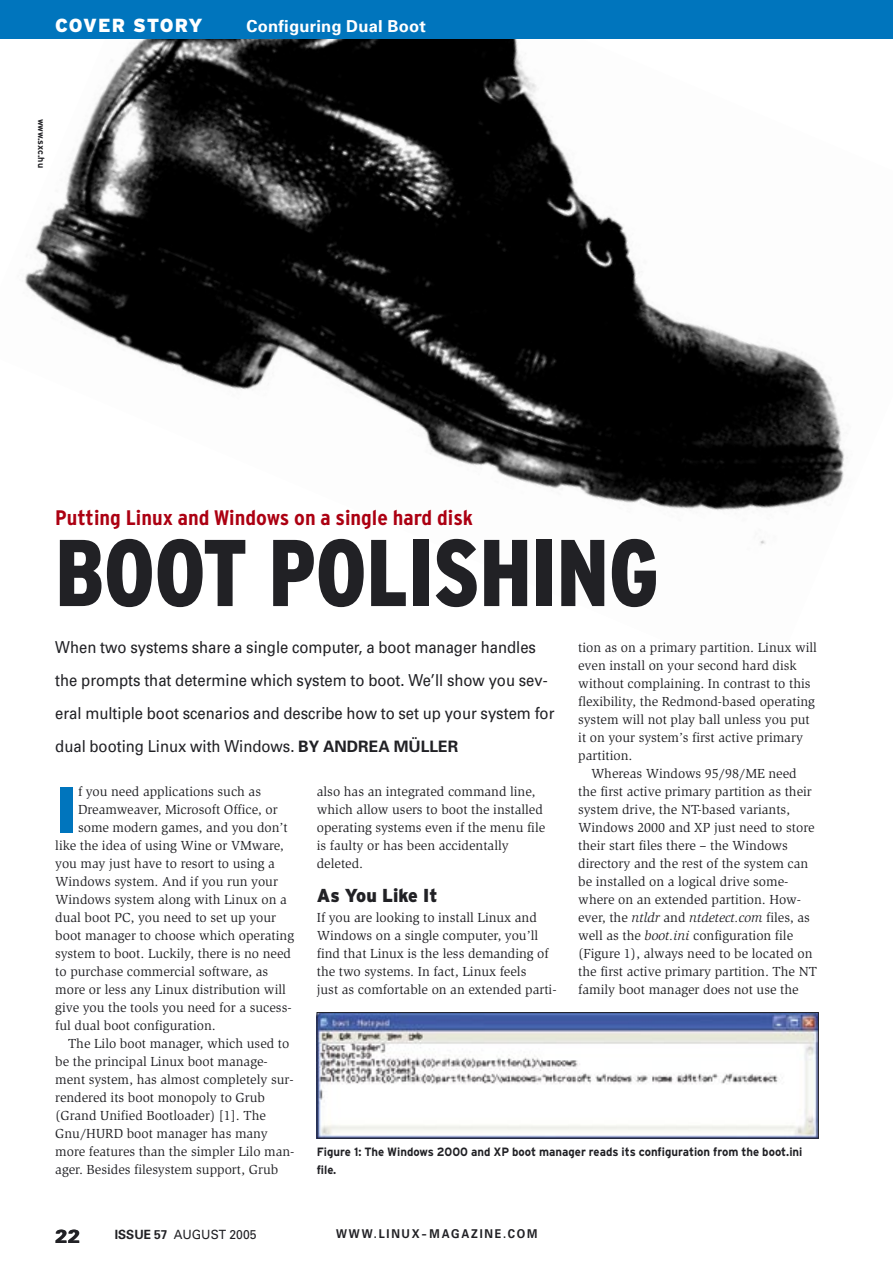
<style>
.page{position:relative;width:893px;height:1263px;background:#fff}
.page>*{position:absolute;margin:0;border:0;box-sizing:border-box;transform-origin:0 0}
._60_T{font:900 condensed 94.5px "Interstate";color:#212125;scale:.95 1}
._12_L_Initial{font:900 64.95px "Interstate";color:#0075bd}
._62_TD{font:700 condensed 21px "Interstate";color:#ac0012;scale:1.1 1}
._95_R{font:900 18.9px "Interstate";letter-spacing:.035em;color:#fff}
.Pagina{font:900 18.9px "Univers";color:#212125}
._19_ZT{font:900 18.75px "Interstate";color:#212125;scale:.95 1}
._65_V{font:16.5px/33px "Univers";color:#212125;scale:.9 1}
._95_RSW{font:700 16.5px "Univers";letter-spacing:.015em;color:#fff}
._10_L{font:13.5px/18px "Slimbach";color:#212125}
._12_L_Initial-2{font:13.5px "Slimbach";color:#212125}
._11_L_ohne{font:13.5px/18px "Slimbach";color:#212125}
.Marginalie{font:12.75px "Univers";color:#212125;scale:.95 1}
.Maginalie_URL{font:700 12.15px "Univers";letter-spacing:.16em;color:#212125;scale:.9 1}
._50_B{font:700 12px/18px "Interstate";color:#212125;scale:.95 1}
._55_BN{font:700 9px "Interstate";color:#212125}
.s1{font-weight:700;font-size:15.75px}
.s2{font-style:italic}
.s3{font-weight:700}
</style>
<div class="page">
<img style="left:0;top:38px;width:893px;height:507px">
<img style="left:319px;top:1014px;width:498px;height:122px">
<div style="left:317px;top:1012px;width:502px;height:126px;border:1px solid #212125"></div>
<div style="left:0;top:0;width:893px;height:38px;background:#0075bd"></div>
<p class="_95_R" style="left:55px;top:15px;width:149px">COVER STORY</p>
<p class="_95_RSW" style="left:247px;top:16px;width:181px">Configuring Dual Boot</p>
<p class="_55_BN" style="left:46px;top:119px;width:51px;rotate:90deg">www.sxc.hu</p>
<p class="_62_TD" style="left:55px;top:506px;width:381px">Putting Linux and Windows on a single hard disk</p>
<p class="_60_T" style="left:55px;top:520px;width:637px">BOOT POLISHING</p>
<p class="_65_V" style="left:55px;top:630px;width:556px">When two systems share a single computer, a boot manager handles the prompts that determine which system to boot. We’ll show you sev&shy;eral multiple boot scenarios and describe how to set up your system for dual booting Linux with Windows. <span class="s1">BY ANDREA MÜLLER</span></p>
<p class="_11_L_ohne" style="left:578px;top:639px;width:240px">tion as on a primary partition. Linux will even install on your second hard disk without complaining. In contrast to this flexibility, the Redmond-based operating system will not play ball unless you put it on your system’s first active primary partition.</p>
<p class="_10_L" style="left:578px;top:765px;width:240px;text-indent:13px">Whereas Windows 95/ 98/ ME need the first active primary partition as their system drive, the NT-based variants, Windows 2000 and XP just need to store their start files there – the Windows directory and the rest of the system can be installed on a logical drive some&shy;where on an extended partition. How&shy;ever, the <span class="s2">ntldr</span> and <span class="s2">ntdetect.com</span> files, as well as the <span class="s2">boot.ini</span> configuration file (Figure 1), always need to be located on the first active primary partition. The NT family boot manager does not use the</p>
<p class="_12_L_Initial" style="left:55px;top:772px;width:24px">I</p>
<p class="_12_L_Initial-2" style="left:78px;top:784px;width:185px">f you need applications such as</p>
<p class="_10_L" style="left:317px;top:783px;width:230px">also has an integrated command line, which allow users to boot the installed operating systems even if the menu file is faulty or has been accidentally deleted.</p>
<p class="_19_ZT" style="left:317px;top:885px;width:129px">As You Like It</p>
<p class="_11_L_ohne" style="left:317px;top:909px;width:241px">If you are looking to install Linux and Windows on a single computer, you’ll find that Linux is the less demanding of the two systems. In fact, Linux feels<br>just as comfortable on an extended parti-</p>
<p class="_12_L_Initial-2" style="left:78px;top:802px;width:201px">Dreamweaver, Microsoft Office, or</p>
<p class="_12_L_Initial-2" style="left:78px;top:820px;width:211px">some modern games, and you don’t</p>
<p class="_12_L_Initial-2" style="left:55px;top:838px;width:230px">like the idea of using Wine or VMware,</p>
<p class="_12_L_Initial-2" style="left:55px;top:856px;width:221px">you may just have to resort to using a</p>
<p class="_12_L_Initial-2" style="left:55px;top:874px;width:224px">Windows system. And if you run your</p>
<p class="_12_L_Initial-2" style="left:55px;top:892px;width:233px">Windows system along with Linux on a</p>
<p class="_12_L_Initial-2" style="left:55px;top:910px;width:222px">dual boot PC, you need to set up your</p>
<p class="_12_L_Initial-2" style="left:55px;top:928px;width:240px">boot manager to choose which operating</p>
<p class="_12_L_Initial-2" style="left:55px;top:946px;width:237px">system to boot. Luckily, there is no need</p>
<p class="_12_L_Initial-2" style="left:55px;top:964px;width:214px">to purchase commercial software, as</p>
<p class="_12_L_Initial-2" style="left:55px;top:982px;width:232px">more or less any Linux distribution will</p>
<p class="_12_L_Initial-2" style="left:55px;top:1000px;width:238px">give you the tools you need for a sucess-</p>
<p class="_12_L_Initial-2" style="left:55px;top:1018px;width:162px">ful dual boot configuration.</p>
<p class="_10_L" style="left:55px;top:1035px;width:241px;text-indent:13px">The Lilo boot manager, which used to be the principal Linux boot manage&shy;ment system, has almost completely sur&shy;rendered its boot monopoly to Grub (Grand Unified Bootloader) [1]. The Gnu/ HURD boot manager has many more features than the simpler Lilo man&shy;ager. Besides filesystem support, Grub</p>
<p class="_50_B" style="left:317px;top:1143px;width:513px">Figure 1: The Windows 2000 and XP boot manager reads its configuration from the boot.ini file.</p>
<p class="Pagina" style="left:55px;top:1225px;width:27px">22</p>
<p class="Marginalie" style="left:115px;top:1226px;width:151px"><span class="s3">ISSUE 57</span> AUGUST 2005</p>
<p class="Maginalie_URL" style="left:336px;top:1226px;width:225px">WWW.LINUX-MAGAZINE.COM</p>
</div>
